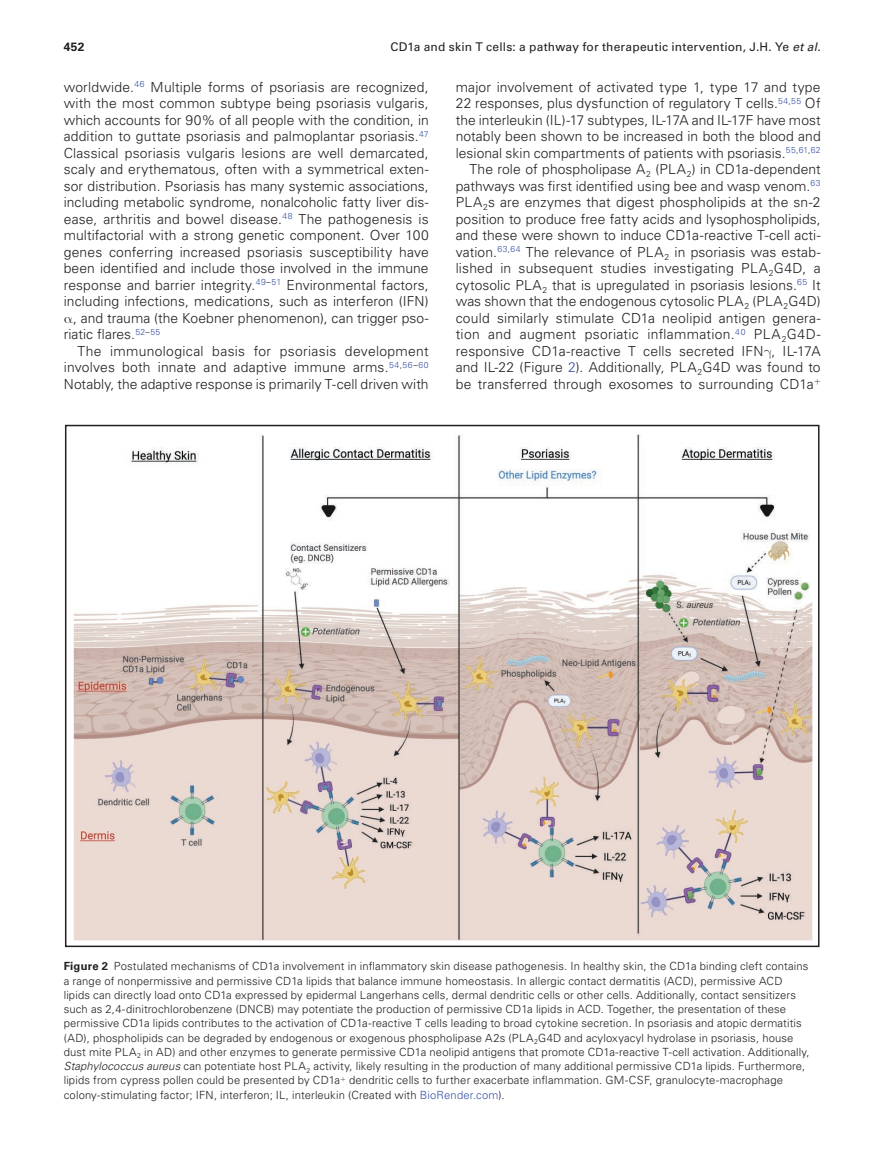
<style>
.page{position:relative;width:893px;height:1174px;background:#fff}
.page>*{position:absolute;margin:0;border:0;box-sizing:border-box;transform-origin:0 0}
.T{font:300 13.8px/16.5px "Univers LT Std";letter-spacing:.005em;color:#231f20;text-align:justify}
.T1{font:300 13.8px "Univers LT Std";letter-spacing:.005em;color:#231f20}
.t1{font:12px "Univers LT Std";letter-spacing:.015em;color:#231f20}
.t2{font:700 12px "Univers LT Std";color:#231f20}
.FC{font:300 11.25px/14.2px "Univers LT Std";letter-spacing:.01em;color:#231f20}
.s1{font-style:italic}
.s2{color:#3953a4}
.s3{font-weight:700}
</style>
<div class="page">
<img style="left:74px;top:434px;width:738px;height:506px">
<p class="t2" style="left:64px;top:40px;width:22px">452</p>
<p class="t1" style="left:391px;top:40px;width:432px">CD1a and skin T cells: a pathway for therapeutic intervention, J.H. Ye <span class="s1">et al</span>.</p>
<p class="T1" style="left:64px;top:78px;width:366px">worldwide.<sup>46</sup> Multiple forms of psoriasis are recognized,</p>
<p class="T1" style="left:64px;top:95px;width:366px">with the most common subtype being psoriasis vulgaris,</p>
<p class="T1" style="left:64px;top:111px;width:366px">which accounts for 90% of all people with the condition, in</p>
<p class="T1" style="left:64px;top:128px;width:366px">addition to guttate psoriasis and palmoplantar psoriasis.<sup>47</sup></p>
<p class="T1" style="left:64px;top:144px;width:366px">Classical psoriasis vulgaris lesions are well demarcated,</p>
<p class="T1" style="left:64px;top:161px;width:366px">scaly and erythematous, often with a symmetrical exten-</p>
<p class="T1" style="left:64px;top:177px;width:366px">sor distribution. Psoriasis has many systemic associations,</p>
<p class="T1" style="left:64px;top:194px;width:366px">including metabolic syndrome, nonalcoholic fatty liver dis-</p>
<p class="T1" style="left:64px;top:210px;width:366px">ease, arthritis and bowel disease.<sup>48</sup> The pathogenesis is</p>
<p class="T1" style="left:64px;top:227px;width:366px">multifactorial with a strong genetic component. Over 100</p>
<p class="T1" style="left:64px;top:243px;width:366px">genes conferring increased psoriasis susceptibility have</p>
<p class="T1" style="left:64px;top:260px;width:366px">been identified and include those involved in the immune</p>
<p class="T1" style="left:64px;top:276px;width:366px">response and barrier integrity.<sup>49</sup><sup>–</sup><sup>51</sup> Environmental factors,</p>
<p class="T1" style="left:64px;top:293px;width:366px">including infections, medications, such as interferon (IFN)</p>
<p class="T1" style="left:73px;top:309px;width:357px">, and trauma (the Koebner phenomenon), can trigger pso-</p>
<p class="T1" style="left:64px;top:326px;width:98px">riatic flares.<sup>52</sup><sup>–</sup><sup>55</sup></p>
<p class="T" style="left:64px;top:342px;width:366px;text-indent:14px">The immunological basis for psoriasis development involves both innate and adaptive immune arms.<sup>54</sup><sup>,</sup><sup>56</sup><sup>–</sup><sup>60<br></sup>Notably, the adaptive response is primarily T-cell driven with</p>
<p class="T" style="left:456px;top:78px;width:366px">major involvement of activated type 1, type 17 and type 22 responses, plus dysfunction of regulatory T cells.<sup>54</sup><sup>,</sup><sup>55</sup> Of the interleukin (IL)-17 subtypes, IL-17A and IL-17F have most notably been shown to be increased in both the blood and lesional skin compartments of patients with psoriasis.<sup>55</sup><sup>,</sup><sup>61</sup><sup>,</sup><sup>62</sup></p>
<p class="T" style="left:456px;top:161px;width:366px;text-indent:14px">The role of phospholipase A<sub>2</sub> (PLA<sub>2</sub>) in CD1a-dependent pathways was first identified using bee and wasp venom.<sup>63<br></sup>PLA<sub>2</sub>s are enzymes that digest phospholipids at the sn-2 position to produce free fatty acids and lysophospholipids, and these were shown to induce CD1a-reactive T-cell acti&shy;vation.<sup>63</sup><sup>,</sup><sup>64</sup> The relevance of PLA<sub>2</sub> in psoriasis was estab&shy;lished in subsequent studies investigating PLA<sub>2</sub>G4D, a cytosolic PLA<sub>2</sub> that is upregulated in psoriasis lesions.<sup>65</sup> It was shown that the endogenous cytosolic PLA<sub>2</sub> (PLA<sub>2</sub>G4D) could similarly stimulate CD1a neolipid antigen genera&shy;tion and augment psoriatic inflammation.<sup>40</sup> PLA<sub>2</sub>G4D&shy;responsive CD1a-reactive T cells secreted IFN , IL-17A and IL-22 (Figure <span class="s2">2</span>). Additionally, PLA<sub>2</sub>G4D was found to be transferred through exosomes to surrounding CD1a</p>
<p class="FC" style="left:64px;top:959px;width:747px"><span class="s3">Figure 2</span> Postulated mechanisms of CD1a involvement in inflammatory skin disease pathogenesis. In healthy skin, the CD1a binding cleft contains a range of nonpermissive and permissive CD1a lipids that balance immune homeostasis. In allergic contact dermatitis (ACD), permissive ACD lipids can directly load onto CD1a expressed by epidermal Langerhans cells, dermal dendritic cells or other cells. Additionally, contact sensitizers such as 2,4-dinitrochlorobenzene (DNCB) may potentiate the production of permissive CD1a lipids in ACD. Together, the presentation of these permissive CD1a lipids contributes to the activation of CD1a-reactive T cells leading to broad cytokine secretion. In psoriasis and atopic dermatitis (AD), phospholipids can be degraded by endogenous or exogenous phospholipase A2s (PLA<sub>2</sub>G4D and acyloxyacyl hydrolase in psoriasis, house dust mite PLA<sub>2</sub> in AD) and other enzymes to generate permissive CD1a neolipid antigens that promote CD1a-reactive T-cell activation. Additionally, <span class="s1">Staphylococcus aureus</span> can potentiate host PLA<sub>2</sub> activity, likely resulting in the production of many additional permissive CD1a lipids. Furthermore, lipids from cypress pollen could be presented by CD1a dendritic cells to further exacerbate inflammation. GM-CSF, granulocyte-macrophage colony-stimulating factor; IFN, interferon; IL, interleukin (Created with <span class="s2">BioRender.com</span>).</p>
</div>
